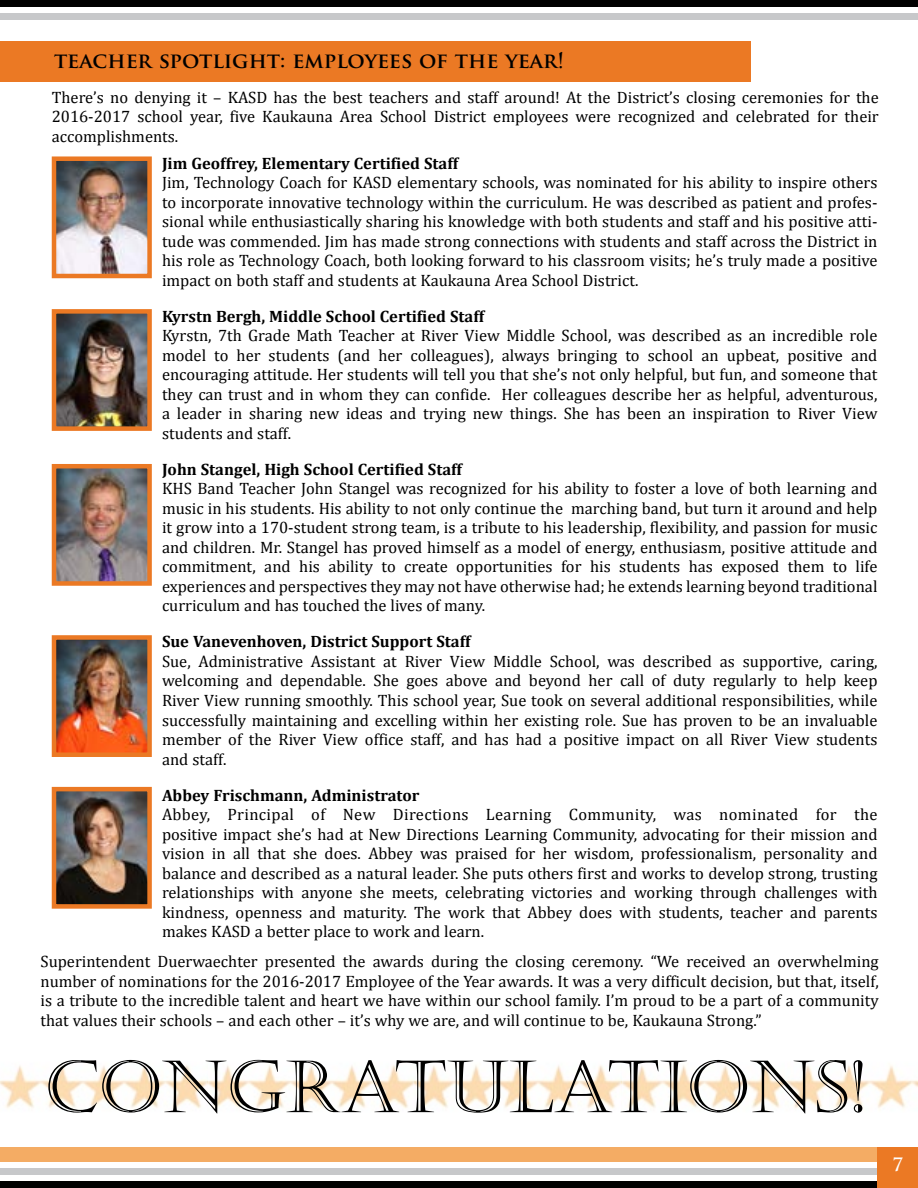
<style>
.page{position:relative;width:918px;height:1188px;background:#fff}
.page>*{position:absolute;margin:0;border:0;box-sizing:border-box;transform-origin:0 0}
.t1{font:72px "Castellar";color:#000}
.t2{font:700 21px "Trajan Pro";color:#000}
.t3{font:700 18px "Trajan Pro";color:#fff}
.t4{font:16.5px/19.5px "Cambria";color:#000;text-align:justify}
.t5{font:700 16.5px "Cambria";color:#000}
</style>
<div class="page">
<img style="left:0;top:1065px;width:918px;height:44px">
<div style="left:0;top:1148px;width:918px;height:14px;background:#f4ac64"></div>
<div style="left:0;top:1168px;width:918px;height:6px;background:#c7c8ca"></div>
<div style="left:0;top:1181px;width:918px;height:7px;background:#000"></div>
<div style="left:0;top:13px;width:918px;height:7px;background:#c7c8ca"></div>
<div style="left:0;top:0;width:918px;height:7px;background:#000"></div>
<div style="left:878px;top:1148px;width:40px;height:40px;background:#eb7924"></div>
<div style="left:0;top:41px;width:750px;height:40px;background:#eb7924"></div>
<img style="left:57px;top:314px;width:90px;height:112px">
<div style="left:52px;top:309px;width:100px;height:122px;border:4px solid #eb7924"></div>
<img style="left:57px;top:161px;width:90px;height:112px">
<div style="left:52px;top:156px;width:100px;height:122px;border:4px solid #eb7924"></div>
<img style="left:57px;top:469px;width:90px;height:112px">
<div style="left:52px;top:464px;width:100px;height:122px;border:4px solid #eb7924"></div>
<img style="left:57px;top:640px;width:90px;height:112px">
<div style="left:52px;top:635px;width:100px;height:122px;border:4px solid #eb7924"></div>
<img style="left:57px;top:792px;width:90px;height:112px">
<div style="left:52px;top:787px;width:100px;height:122px;border:4px solid #eb7924"></div>
<p class="t2" style="left:54px;top:47px;width:512px">TEACHER SPOTLIGHT: EMPLOYEES OF THE YEAR!</p>
<p class="t4" style="left:52px;top:87px;width:829px">There’s no denying it – KASD has the best teachers and staff around! At the District’s closing ceremonies for the 2016-2017 school year, five Kaukauna Area School District employees were recognized and celebrated for their accomplishments.</p>
<p class="t5" style="left:162px;top:152px;width:298px">Jim Geoffrey, Elementary Certified Staff</p>
<p class="t4" style="left:162px;top:173px;width:717px">Jim, Technology Coach for KASD elementary schools, was nominated for his ability to inspire others to incorporate innovative technology within the curriculum. He was described as patient and profes&shy;sional while enthusiastically sharing his knowledge with both students and staff and his positive atti&shy;tude was commended. Jim has made strong connections with students and staff across the District in his role as Technology Coach, both looking forward to his classroom visits; he’s truly made a positive impact on both staff and students at Kaukauna Area School District.</p>
<p class="t5" style="left:162px;top:305px;width:324px">Kyrstn Bergh, Middle School Certified Staff</p>
<p class="t4" style="left:162px;top:326px;width:717px">Kyrstn, 7th Grade Math Teacher at River View Middle School, was described as an incredible role model to her students (and her colleagues), always bringing to school an upbeat, positive and encouraging attitude. Her students will tell you that she’s not only helpful, but fun, and someone that they can trust and in whom they can confide. Her colleagues describe her as helpful, adventurous, a leader in sharing new ideas and trying new things. She has been an inspiration to River View students and staff.</p>
<p class="t5" style="left:162px;top:458px;width:301px">John Stangel, High School Certified Staff</p>
<p class="t4" style="left:162px;top:479px;width:717px">KHS Band Teacher John Stangel was recognized for his ability to foster a love of both learning and music in his students. His ability to not only continue the marching band, but turn it around and help it grow into a 170-student strong team, is a tribute to his leadership, flexibility, and passion for music and children. Mr. Stangel has proved himself as a model of energy, enthusiasm, positive attitude and commitment, and his ability to create opportunities for his students has exposed them to life experiences and perspectives they may not have otherwise had; he extends learning beyond traditional curriculum and has touched the lives of many.</p>
<p class="t5" style="left:162px;top:630px;width:310px">Sue Vanevenhoven, District Support Staff</p>
<p class="t4" style="left:162px;top:652px;width:717px">Sue, Administrative Assistant at River View Middle School, was described as supportive, caring, welcoming and dependable. She goes above and beyond her call of duty regularly to help keep River View running smoothly. This school year, Sue took on several additional responsibilities, while successfully maintaining and excelling within her existing role. Sue has proven to be an invaluable member of the River View office staff, and has had a positive impact on all River View students and staff.</p>
<p class="t5" style="left:162px;top:783px;width:259px">Abbey Frischmann, Administrator</p>
<p class="t4" style="left:162px;top:805px;width:717px">Abbey, Principal of New Directions Learning Community, was nominated for the positive impact she’s had at New Directions Learning Community, advocating for their mission and vision in all that she does. Abbey was praised for her wisdom, professionalism, personality and balance and described as a natural leader. She puts others first and works to develop strong, trusting relationships with anyone she meets, celebrating victories and working through challenges with kindness, openness and maturity. The work that Abbey does with students, teacher and parents makes KASD a better place to work and learn.</p>
<p class="t4" style="left:40px;top:952px;width:840px">Superintendent Duerwaechter presented the awards during the closing ceremony. “We received an overwhelming number of nominations for the 2016-2017 Employee of the Year awards. It was a very difficult decision, but that, itself, is a tribute to the incredible talent and heart we have within our school family. I’m proud to be a part of a community that values their schools – and each other – it’s why we are, and will continue to be, Kaukauna Strong.”</p>
<h1 class="t1" style="left:44px;top:1046px;width:824px">CONGRATULATIONS!</h1>
<p class="t3" style="left:892px;top:1154px;width:12px">7</p>
</div>
